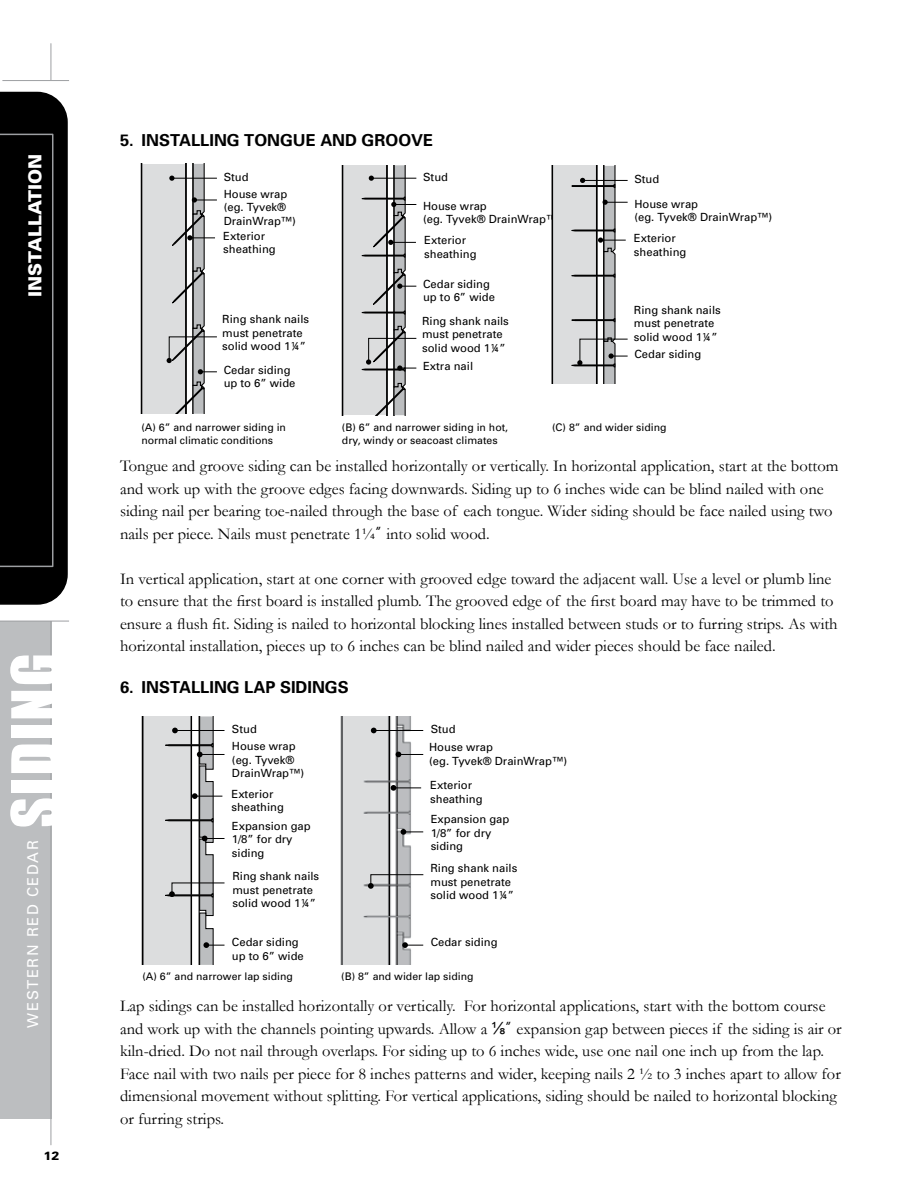
<style>
.page{position:relative;width:918px;height:1188px;background:#fff}
.page>*{position:absolute;margin:0;border:0;box-sizing:border-box;transform-origin:0 0}
.t1{font:60px "Impact";letter-spacing:.035em;color:#fff}
.t2{font:900 18px "Univers";color:#fff}
.t3{font:16.5px/22.5px "Garamond";color:#000}
.t4{font:700 16.5px "Univers";color:#000}
.t5{font:15px "Univers";letter-spacing:.1em;color:#fff}
.t6{font:900 12px "Univers";color:#000}
.t7{font:11.25px/13.5px "Univers";color:#000}
.t8{font:10.5px/12.6px "Univers";color:#000}
.s1{font-family:"ITC Avant Garde Std"}
.s2{font-family:"Arial"}
</style>
<div class="page">
<img style="left:340px;top:717px;width:84px;height:248px">
<div style="left:0;top:621px;width:51px;height:497px;background:#bcbec0"></div>
<hr style="left:51px;top:44px;width:1px;height:1101px;background:#9d9fa2">
<hr style="left:917px;top:44px;width:1px;height:1101px;background:#9d9fa2">
<div style="left:43px;top:81px;width:51px;height:540px;background:#fff"></div>
<svg style="left:0;top:92px;width:68px;height:513px;background:#0b0b0b"></svg>
<hr style="left:2px;top:80px;width:67px;height:1px;background:#9d9fa2">
<hr style="left:0;top:621px;width:69px;height:1px;background:#9d9fa2">
<svg style="left:142px;top:716px;width:83px;height:249px"></svg>
<svg style="left:371px;top:728px;width:6px;height:5px"></svg>
<hr style="left:374px;top:730px;width:49px;height:1px;background:#000">
<svg style="left:396px;top:752px;width:27px;height:5px"></svg>
<svg style="left:391px;top:785px;width:30px;height:6px"></svg>
<svg style="left:402px;top:942px;width:21px;height:6px"></svg>
<svg style="left:401px;top:829px;width:22px;height:6px"></svg>
<svg style="left:368px;top:874px;width:56px;height:15px"></svg>
<svg style="left:141px;top:164px;width:76px;height:250px"></svg>
<svg style="left:342px;top:165px;width:75px;height:250px"></svg>
<svg style="left:552px;top:166px;width:76px;height:218px"></svg>
<p class="t2" style="left:24px;top:297px;width:145px;rotate:-90deg">INSTALLATION</p>
<h1 class="t1" style="left:-11px;top:828px;width:176px;rotate:-90deg">SIDING</h1>
<p class="t5" style="left:24px;top:1028px;width:189px;rotate:-90deg">WESTERN RED CEDAR</p>
<p class="t6" style="left:43px;top:1148px;width:18px">12</p>
<p class="t4" style="left:120px;top:129px;width:315px">5. INSTALLING TONGUE AND GROOVE</p>
<p class="t7" style="left:224px;top:168px;width:65px;line-height:16.8px">Stud<br>House wrap</p>
<p class="t7" style="left:224px;top:200px;width:74px">(eg. Tyvek®<br>DrainWrap™)</p>
<p class="t7" style="left:223px;top:229px;width:54px">Exterior sheathing</p>
<p class="t7" style="left:423px;top:170px;width:26px">Stud</p>
<p class="t7" style="left:423px;top:199px;width:139px">House wrap<br>(eg. Tyvek® DrainWrap™)</p>
<p class="t7" style="left:424px;top:234px;width:54px">Exterior sheathing</p>
<p class="t7" style="left:423px;top:277px;width:73px">Cedar siding up to 6” wide</p>
<p class="t7" style="left:634px;top:167px;width:65px;line-height:24.3px">Stud<br>House wrap</p>
<p class="t7" style="left:634px;top:206px;width:140px;line-height:21.1px">(eg. Tyvek® DrainWrap™)<br>Exterior</p>
<p class="t7" style="left:634px;top:245px;width:54px">sheathing</p>
<p class="t7" style="left:222px;top:312px;width:88px">Ring shank nails must penetrate solid wood 1¼”</p>
<p class="t7" style="left:422px;top:314px;width:88px">Ring shank nails must penetrate solid wood 1¼”</p>
<p class="t7" style="left:634px;top:303px;width:88px">Ring shank nails must penetrate solid wood 1¼”</p>
<p class="t7" style="left:634px;top:347px;width:68px">Cedar siding</p>
<p class="t7" style="left:423px;top:359px;width:52px">Extra nail</p>
<p class="t7" style="left:224px;top:363px;width:73px">Cedar siding up to 6” wide</p>
<p class="t8" style="left:141px;top:421px;width:146px">(A) 6” and narrower siding in normal climatic conditions</p>
<p class="t8" style="left:552px;top:421px;width:116px">(C) 8” and wider siding</p>
<p class="t8" style="left:342px;top:421px;width:168px">(B) 6” and narrower siding in hot, dry, windy or seacoast climates</p>
<p class="t3" style="left:120px;top:454px;width:720px">Tongue and groove siding can be installed horizontally or vertically. In horizontal application, start at the bottom and work up with the groove edges facing downwards. Siding up to 6 inches wide can be blind nailed with one siding nail per bearing toe-nailed through the base of each tongue. Wider siding should be face nailed using two nails per piece. Nails must penetrate 1¼<span class="s1">”</span> into solid wood.</p>
<p class="t3" style="left:120px;top:567px;width:719px">In vertical application, start at one corner with grooved edge toward the adjacent wall. Use a level or plumb line to ensure that the first board is installed plumb. The grooved edge of the first board may have to be trimmed to ensure a flush fit. Siding is nailed to horizontal blocking lines installed between studs or to furring strips. As with horizontal installation, pieces up to 6 inches can be blind nailed and wider pieces should be face nailed.</p>
<p class="t4" style="left:120px;top:677px;width:230px">6. INSTALLING LAP SIDINGS</p>
<p class="t7" style="left:232px;top:720px;width:65px;line-height:17.4px">Stud<br>House wrap</p>
<p class="t7" style="left:232px;top:753px;width:74px">(eg. Tyvek®<br>DrainWrap™)</p>
<p class="t7" style="left:231px;top:787px;width:54px">Exterior sheathing</p>
<p class="t7" style="left:232px;top:819px;width:80px">Expansion gap<br>1/8” for dry siding</p>
<p class="t7" style="left:429px;top:719px;width:65px;line-height:18.6px">Stud<br>House wrap</p>
<p class="t7" style="left:429px;top:748px;width:139px;line-height:24.5px">(eg. Tyvek® DrainWrap™)<br>Exterior</p>
<p class="t7" style="left:430px;top:792px;width:54px">sheathing</p>
<p class="t7" style="left:431px;top:812px;width:80px">Expansion gap<br>1/8” for dry siding</p>
<p class="t7" style="left:232px;top:869px;width:88px">Ring shank nails must penetrate solid wood 1¼”</p>
<p class="t7" style="left:430px;top:861px;width:88px">Ring shank nails must penetrate solid wood 1¼”</p>
<p class="t7" style="left:232px;top:935px;width:73px">Cedar siding up to 6” wide</p>
<p class="t8" style="left:142px;top:970px;width:152px">(A) 6” and narrower lap siding</p>
<p class="t7" style="left:431px;top:935px;width:68px">Cedar siding</p>
<p class="t8" style="left:341px;top:970px;width:134px">(B) 8” and wider lap siding</p>
<p class="t3" style="left:120px;top:994px;width:723px">Lap sidings can be installed horizontally or vertically. For horizontal applications, start with the bottom course and work up with the channels pointing upwards. Allow a <span class="s2">⅛</span><span class="s1">”</span> expansion gap between pieces if the siding is air or kiln-dried. Do not nail through overlaps. For siding up to 6 inches wide, use one nail one inch up from the lap.<br>Face nail with two nails per piece for 8 inches patterns and wider, keeping nails 2 ½ to 3 inches apart to allow for dimensional movement without splitting. For vertical applications, siding should be nailed to horizontal blocking or furring strips.</p>
</div>
